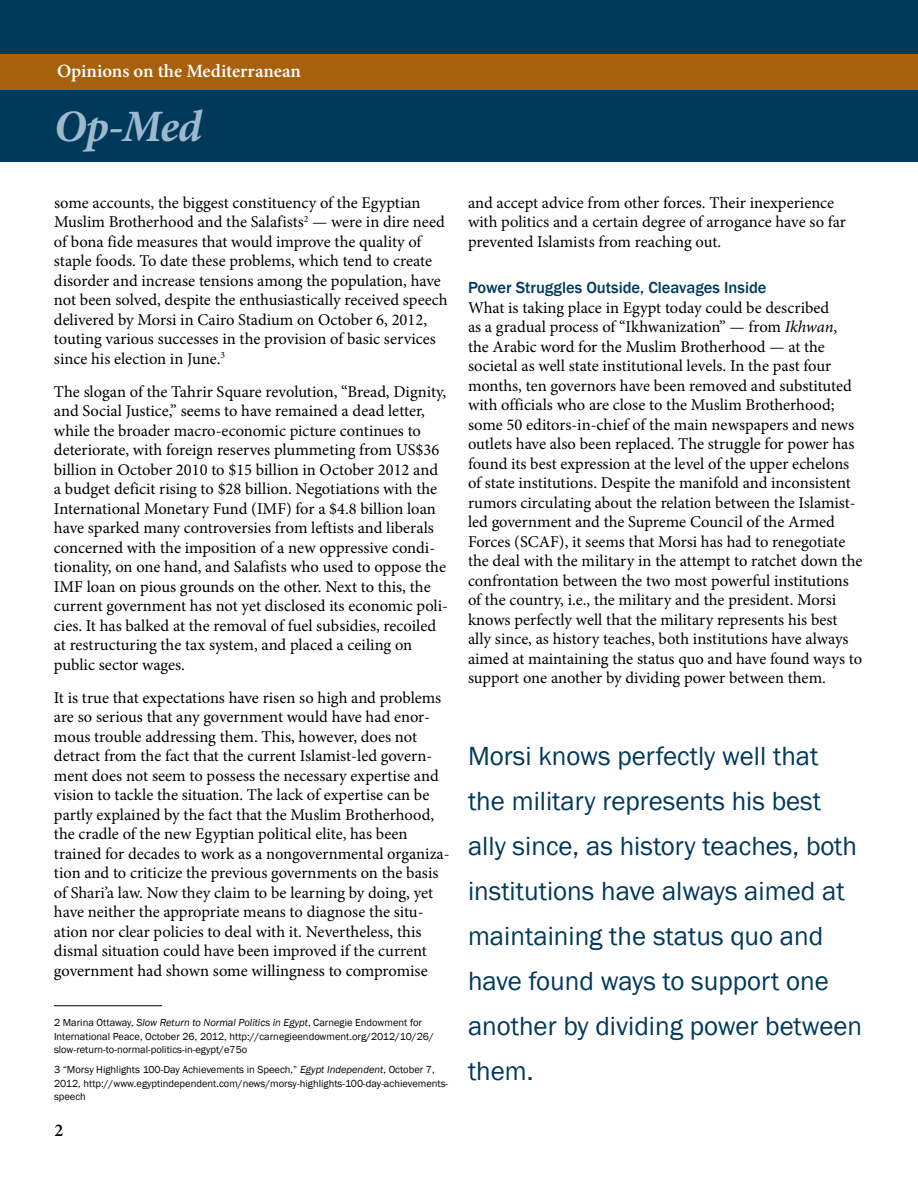
<style>
.page{position:relative;width:918px;height:1188px;background:#fff}
.page>*{position:absolute;margin:0;border:0;box-sizing:border-box;transform-origin:0 0}
.t1{font:italic 700 45px "Minion Pro";color:#9cb9ce}
.t2{font:27px/45px "Franklin Gothic";color:#00395a}
.t3{font:600 18.75px "Minion Pro";color:#fff}
.t4{font:600 18px "Minion Pro";color:#000}
.t5{font:16.5px/19.5px "Minion Pro";color:#000}
.t6{font:500 16.5px "Franklin Gothic";color:#00395a}
.t7{font:10.5px/13.5px "Franklin Gothic";color:#000}
.s1{font-style:italic}
</style>
<div class="page">
<div style="left:0;top:0;width:918px;height:162px;background:#00395a"></div>
<div style="left:0;top:54px;width:918px;height:36px;background:#a7600c"></div>
<hr style="left:54px;top:1005px;width:108px;height:1px;background:#000">
<p class="t3" style="left:57px;top:58px;width:246px">Opinions on the Mediterranean</p>
<h1 class="t1" style="left:54px;top:94px;width:150px">Op-Med</h1>
<p class="t5" style="left:54px;top:193px;width:395px">some accounts, the biggest constituency of the Egyptian Muslim Brotherhood and the Salafists<sup>2</sup> — were in dire need of bona fide measures that would improve the quality of staple foods. To date these problems, which tend to create disorder and increase tensions among the population, have not been solved, despite the enthusiastically received speech delivered by Morsi in Cairo Stadium on October 6, 2012, touting various successes in the provision of basic services since his election in June.<sup>3</sup></p>
<p class="t5" style="left:54px;top:382px;width:396px">The slogan of the Tahrir Square revolution, “Bread, Dignity, and Social Justice,” seems to have remained a dead letter, while the broader macro-economic picture continues to deteriorate, with foreign reserves plummeting from US$36 billion in October 2010 to $15 billion in October 2012 and a budget deficit rising to $28 billion. Negotiations with the International Monetary Fund (IMF) for a $4.8 billion loan have sparked many controversies from leftists and liberals concerned with the imposition of a new oppressive condi&shy;tionality, on one hand, and Salafists who used to oppose the IMF loan on pious grounds on the other. Next to this, the current government has not yet disclosed its economic poli&shy;cies. It has balked at the removal of fuel subsidies, recoiled at restructuring the tax system, and placed a ceiling on public sector wages.</p>
<p class="t5" style="left:54px;top:688px;width:397px">It is true that expectations have risen so high and problems are so serious that any government would have had enor&shy;mous trouble addressing them. This, however, does not detract from the fact that the current Islamist-led govern&shy;ment does not seem to possess the necessary expertise and vision to tackle the situation. The lack of expertise can be partly explained by the fact that the Muslim Brotherhood, the cradle of the new Egyptian political elite, has been trained for decades to work as a nongovernmental organiza&shy;tion and to criticize the previous governments on the basis of Shari’a law. Now they claim to be learning by doing, yet have neither the appropriate means to diagnose the situ&shy;ation nor clear policies to deal with it. Nevertheless, this dismal situation could have been improved if the current government had shown some willingness to compromise</p>
<p class="t7" style="left:54px;top:1016px;width:381px">2 Marina Ottaway, <span class="s1">Slow Return to Normal Politics in Egypt</span>, Carnegie Endowment for<br>International Peace, October 26, 2012, http://carnegieendowment.org/2012/10/26/ slow-return-to-normal-politics-in-egypt/e75o</p>
<p class="t7" style="left:54px;top:1063px;width:396px">3 “Morsy Highlights 100-Day Achievements in Speech,” <span class="s1">Egypt Independent</span>, October 7,<br>2012, http://www.egyptindependent.com/news/morsy-highlights-100-day-achievements&shy;speech</p>
<p class="t4" style="left:54px;top:1117px;width:10px">2</p>
<p class="t5" style="left:468px;top:193px;width:379px">and accept advice from other forces. Their inexperience with politics and a certain degree of arrogance have so far prevented Islamists from reaching out.</p>
<p class="t6" style="left:468px;top:278px;width:300px">Power Struggles Outside, Cleavages Inside</p>
<p class="t5" style="left:468px;top:298px;width:396px">What is taking place in Egypt today could be described<br>as a gradual process of “Ikhwanization” — from <span class="s1">Ikhwan</span>,<br>the Arabic word for the Muslim Brotherhood — at the societal as well state institutional levels. In the past four months, ten governors have been removed and substituted with officials who are close to the Muslim Brotherhood; some 50 editors-in-chief of the main newspapers and news outlets have also been replaced. The struggle for power has found its best expression at the level of the upper echelons of state institutions. Despite the manifold and inconsistent rumors circulating about the relation between the Islamist&shy;led government and the Supreme Council of the Armed Forces (SCAF), it seems that Morsi has had to renegotiate the deal with the military in the attempt to ratchet down the confrontation between the two most powerful institutions of the country, i.e., the military and the president. Morsi knows perfectly well that the military represents his best ally since, as history teaches, both institutions have always aimed at maintaining the status quo and have found ways to support one another by dividing power between them.</p>
<p class="t2" style="left:468px;top:734px;width:396px">Morsi knows perfectly well that<br>the military represents his best ally since, as history teaches, both institutions have always aimed at maintaining the status quo and have found ways to support one another by dividing power between them.</p>
</div>
